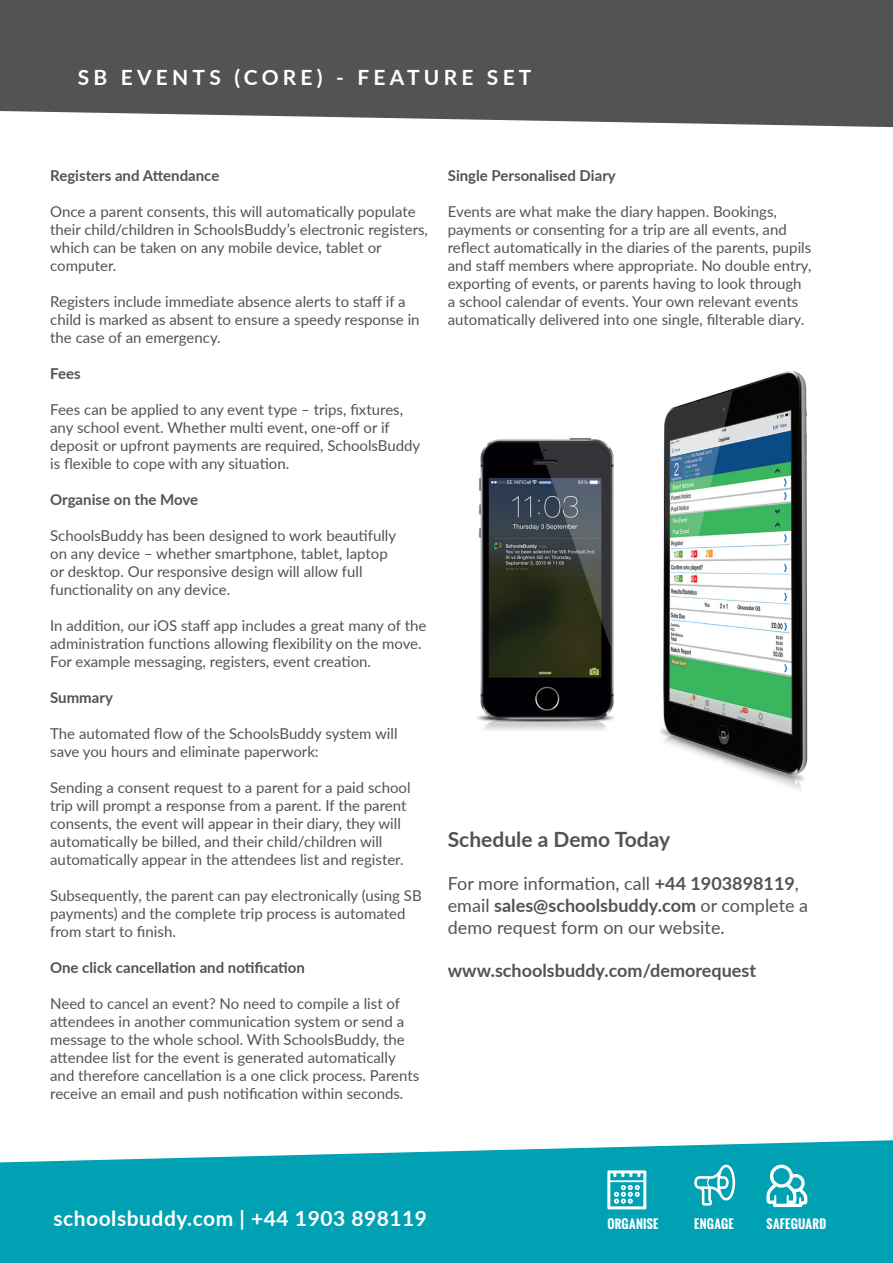
<style>
.page{position:relative;width:893px;height:1263px;background:#fff}
.page>*{position:absolute;margin:0;border:0;box-sizing:border-box;transform-origin:0 0}
.t1{font:700 21px "Lato";letter-spacing:.025em;color:#fff}
.t2{font:700 21px "Lato";letter-spacing:.2em;color:#fff}
.t3{font:700 21px "Lato";color:#535355}
.t4{font:18px/21.6px "Lato";color:#535355}
.t5{font:700 18px "Lato";color:#535355}
.t6{font:15px/18px "Lato";color:#535355}
.t7{font:700 15px "Lato";color:#535355}
.t8{font:700 12px "Oswald";letter-spacing:.025em;color:#fff}
.s1{font-weight:700}
</style>
<div class="page">
<svg style="left:0;top:1140px;width:893px;height:123px;background:#18aaba"></svg>
<svg style="left:607px;top:1170px;width:39px;height:39px"></svg>
<svg style="left:766px;top:1165px;width:41px;height:42px"></svg>
<svg style="left:694px;top:1165px;width:41px;height:40px"></svg>
<div style="left:0;top:0;width:893px;height:127px;background:#535355"></div>
<img style="left:660px;top:371px;width:148px;height:419px">
<img style="left:476px;top:437px;width:138px;height:293px">
<p class="t2" style="left:78px;top:62px;width:455px">SB EVENTS (CORE) - FEATURE SET</p>
<p class="t7" style="left:50px;top:165px;width:171px">Registers and Attendance</p>
<p class="t6" style="left:50px;top:202px;width:379px">Once a parent consents, this will automatically populate their child/children in SchoolsBuddy’s electronic registers, which can be taken on any mobile device, tablet or computer.</p>
<p class="t6" style="left:50px;top:292px;width:371px">Registers include immediate absence alerts to staff if a child is marked as absent to ensure a speedy response in the case of an emergency.</p>
<p class="t7" style="left:50px;top:363px;width:32px">Fees</p>
<p class="t6" style="left:50px;top:400px;width:372px">Fees can be applied to any event type – trips, fixtures, any school event. Whether multi event, one-off or if deposit or upfront payments are required, SchoolsBuddy is flexible to cope with any situation.</p>
<p class="t7" style="left:50px;top:489px;width:149px">Organise on the Move</p>
<p class="t6" style="left:50px;top:526px;width:347px">SchoolsBuddy has been designed to work beautifully on any device – whether smartphone, tablet, laptop or desktop. Our responsive design will allow full functionality on any device.</p>
<p class="t6" style="left:50px;top:616px;width:378px">In addition, our iOS staff app includes a great many of the administration functions allowing flexibility on the move.<br>For example messaging, registers, event creation.</p>
<p class="t7" style="left:50px;top:687px;width:64px">Summary</p>
<p class="t6" style="left:50px;top:724px;width:349px">The automated flow of the SchoolsBuddy system will save you hours and eliminate paperwork:</p>
<p class="t6" style="left:50px;top:778px;width:362px">Sending a consent request to a parent for a paid school trip will prompt a response from a parent. If the parent consents, the event will appear in their diary, they will automatically be billed, and their child/children will automatically appear in the attendees list and register.</p>
<p class="t6" style="left:50px;top:886px;width:373px">Subsequently, the parent can pay electronically (using SB payments) and the complete trip process is automated from start to finish.</p>
<p class="t7" style="left:50px;top:957px;width:256px">One click cancellation and notification</p>
<p class="t6" style="left:50px;top:994px;width:371px">Need to cancel an event? No need to compile a list of attendees in another communication system or send a message to the whole school. With SchoolsBuddy, the attendee list for the event is generated automatically and therefore cancellation is a one click process. Parents receive an email and push notification within seconds.</p>
<p class="t7" style="left:448px;top:165px;width:170px">Single Personalised Diary</p>
<p class="t6" style="left:448px;top:202px;width:365px">Events are what make the diary happen. Bookings, payments or consenting for a trip are all events, and reflect automatically in the diaries of the parents, pupils and staff members where appropriate. No double entry, exporting of events, or parents having to look through a school calendar of events. Your own relevant events automatically delivered into one single, filterable diary.</p>
<p class="t3" style="left:448px;top:824px;width:224px">Schedule a Demo Today</p>
<p class="t4" style="left:448px;top:872px;width:362px">For more information, call <span class="s1">+44 1903898119</span>, email <span class="s1">sales@schoolsbuddy.com</span> or complete a demo request form on our website.</p>
<p class="t5" style="left:448px;top:957px;width:310px">www.schoolsbuddy.com/demorequest</p>
<p class="t1" style="left:53px;top:1202px;width:375px">schoolsbuddy.com | +44 1903 898119</p>
<p class="t8" style="left:607px;top:1215px;width:53px">ORGANISE</p>
<p class="t8" style="left:694px;top:1215px;width:41px">ENGAGE</p>
<p class="t8" style="left:766px;top:1215px;width:61px">SAFEGUARD</p>
</div>
